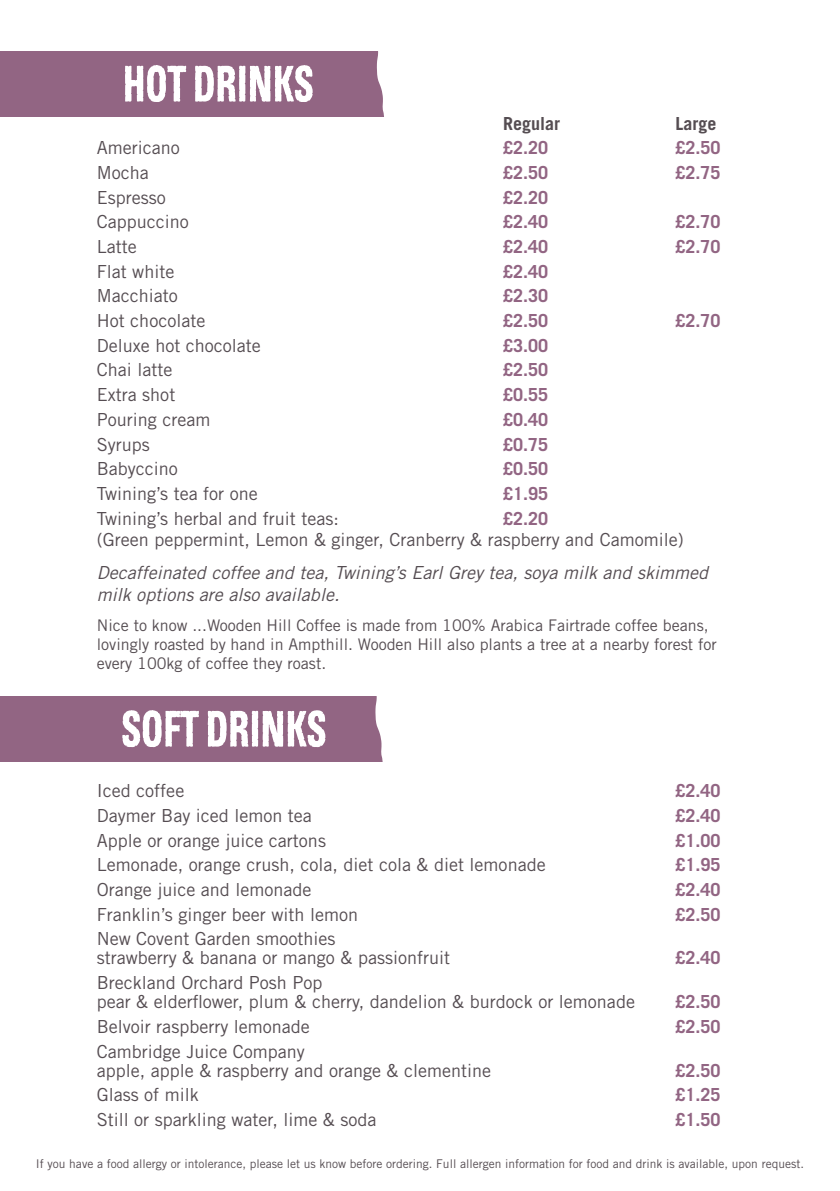
<style>
.page{position:relative;width:840px;height:1191px;background:#fff}
.page>*{position:absolute;margin:0;border:0;box-sizing:border-box;transform-origin:0 0}
.t1{font:50px "Jordans Mill";color:#fff}
.t2{font:18px/19px "Trade Gothic";color:#554d52}
.t3{font:700 18px "Trade Gothic";color:#926583}
.t4{font:italic 18px/21.6px "Trade Gothic";color:#554d52}
.t5{font:700 18px "Trade Gothic";color:#554d52}
.t6{font:16px/19.2px "Trade Gothic";color:#554d52}
.t7{font:12px "Trade Gothic";color:#554d52}
</style>
<div class="page">
<div style="left:0;top:51px;width:384px;height:65px;background:#926583"></div>
<div style="left:0;top:696px;width:383px;height:65px;background:#926583"></div>
<h1 class="t1" style="left:123px;top:52px;width:192px">HOT DRINKS</h1>
<p class="t5" style="left:503px;top:112px;width:59px">Regular</p>
<p class="t5" style="left:675px;top:112px;width:42px">Large</p>
<p class="t2" style="left:97px;top:138px;width:84px">Americano</p>
<p class="t3" style="left:503px;top:137px;width:47px">£2.20</p>
<p class="t3" style="left:675px;top:137px;width:47px">£2.50</p>
<p class="t2" style="left:97px;top:163px;width:54px">Mocha</p>
<p class="t3" style="left:503px;top:161px;width:47px">£2.50</p>
<p class="t3" style="left:675px;top:161px;width:47px">£2.75</p>
<p class="t2" style="left:97px;top:187px;width:70px">Espresso</p>
<p class="t3" style="left:503px;top:186px;width:47px">£2.20</p>
<p class="t2" style="left:97px;top:212px;width:94px">Cappuccino</p>
<p class="t3" style="left:503px;top:211px;width:47px">£2.40</p>
<p class="t3" style="left:675px;top:211px;width:47px">£2.70</p>
<p class="t2" style="left:97px;top:237px;width:41px">Latte</p>
<p class="t3" style="left:503px;top:235px;width:47px">£2.40</p>
<p class="t3" style="left:675px;top:235px;width:47px">£2.70</p>
<p class="t2" style="left:97px;top:261px;width:79px">Flat white</p>
<p class="t3" style="left:503px;top:260px;width:47px">£2.40</p>
<p class="t2" style="left:97px;top:286px;width:82px">Macchiato</p>
<p class="t3" style="left:503px;top:285px;width:47px">£2.30</p>
<p class="t2" style="left:97px;top:311px;width:110px">Hot chocolate</p>
<p class="t3" style="left:503px;top:309px;width:47px">£2.50</p>
<p class="t3" style="left:675px;top:309px;width:47px">£2.70</p>
<p class="t2" style="left:97px;top:336px;width:165px">Deluxe hot chocolate</p>
<p class="t3" style="left:503px;top:334px;width:47px">£3.00</p>
<p class="t2" style="left:97px;top:360px;width:77px">Chai latte</p>
<p class="t3" style="left:503px;top:359px;width:47px">£2.50</p>
<p class="t2" style="left:97px;top:385px;width:80px">Extra shot</p>
<p class="t3" style="left:503px;top:384px;width:47px">£0.55</p>
<p class="t2" style="left:97px;top:410px;width:115px">Pouring cream</p>
<p class="t3" style="left:503px;top:408px;width:47px">£0.40</p>
<p class="t2" style="left:97px;top:434px;width:54px">Syrups</p>
<p class="t3" style="left:503px;top:433px;width:47px">£0.75</p>
<p class="t2" style="left:97px;top:459px;width:83px">Babyccino</p>
<p class="t3" style="left:503px;top:458px;width:47px">£0.50</p>
<p class="t2" style="left:97px;top:484px;width:162px">Twining’s tea for one</p>
<p class="t3" style="left:503px;top:482px;width:47px">£1.95</p>
<p class="t2" style="left:97px;top:508px;width:243px">Twining’s herbal and fruit teas:</p>
<p class="t3" style="left:503px;top:507px;width:47px">£2.20</p>
<p class="t2" style="left:97px;top:530px;width:588px">(Green peppermint, Lemon &amp; ginger, Cranberry &amp; raspberry and Camomile)</p>
<p class="t4" style="left:97px;top:562px;width:612px">Decaffeinated coffee and tea, Twining’s Earl Grey tea, soya milk and skimmed milk options are also available.</p>
<p class="t6" style="left:97px;top:615px;width:621px">Nice to know ...Wooden Hill Coffee is made from 100% Arabica Fairtrade coffee beans, lovingly roasted by hand in Ampthill. Wooden Hill also plants a tree at a nearby forest for every 100kg of coffee they roast.</p>
<h1 class="t1" style="left:121px;top:697px;width:206px">SOFT DRINKS</h1>
<p class="t2" style="left:97px;top:781px;width:89px">Iced coffee</p>
<p class="t3" style="left:675px;top:780px;width:47px">£2.40</p>
<p class="t2" style="left:97px;top:806px;width:216px">Daymer Bay iced lemon tea</p>
<p class="t3" style="left:675px;top:804px;width:47px">£2.40</p>
<p class="t2" style="left:97px;top:830px;width:230px">Apple or orange juice cartons</p>
<p class="t3" style="left:675px;top:829px;width:47px">£1.00</p>
<p class="t2" style="left:97px;top:855px;width:450px">Lemonade, orange crush, cola, diet cola &amp; diet lemonade</p>
<p class="t3" style="left:675px;top:854px;width:47px">£1.95</p>
<p class="t2" style="left:97px;top:880px;width:216px">Orange juice and lemonade</p>
<p class="t3" style="left:675px;top:878px;width:47px">£2.40</p>
<p class="t2" style="left:97px;top:904px;width:263px">Franklin’s ginger beer with lemon</p>
<p class="t3" style="left:675px;top:903px;width:47px">£2.50</p>
<p class="t2" style="left:97px;top:929px;width:354px">New Covent Garden smoothies<br>strawberry &amp; banana or mango &amp; passionfruit</p>
<p class="t3" style="left:675px;top:947px;width:47px">£2.40</p>
<p class="t2" style="left:97px;top:973px;width:539px">Breckland Orchard Posh Pop<br>pear &amp; elderflower, plum &amp; cherry, dandelion &amp; burdock or lemonade</p>
<p class="t3" style="left:675px;top:990px;width:47px">£2.50</p>
<p class="t2" style="left:97px;top:1016px;width:214px">Belvoir raspberry lemonade</p>
<p class="t3" style="left:675px;top:1015px;width:47px">£2.50</p>
<p class="t2" style="left:97px;top:1041px;width:395px">Cambridge Juice Company<br>apple, apple &amp; raspberry and orange &amp; clementine</p>
<p class="t3" style="left:675px;top:1059px;width:47px">£2.50</p>
<p class="t2" style="left:97px;top:1085px;width:103px">Glass of milk</p>
<p class="t3" style="left:675px;top:1083px;width:47px">£1.25</p>
<p class="t2" style="left:97px;top:1109px;width:281px">Still or sparkling water, lime &amp; soda</p>
<p class="t3" style="left:675px;top:1108px;width:47px">£1.50</p>
<p class="t7" style="left:36px;top:1156px;width:769px">If you have a food allergy or intolerance, please let us know before ordering. Full allergen information for food and drink is available, upon request.</p>
</div>
